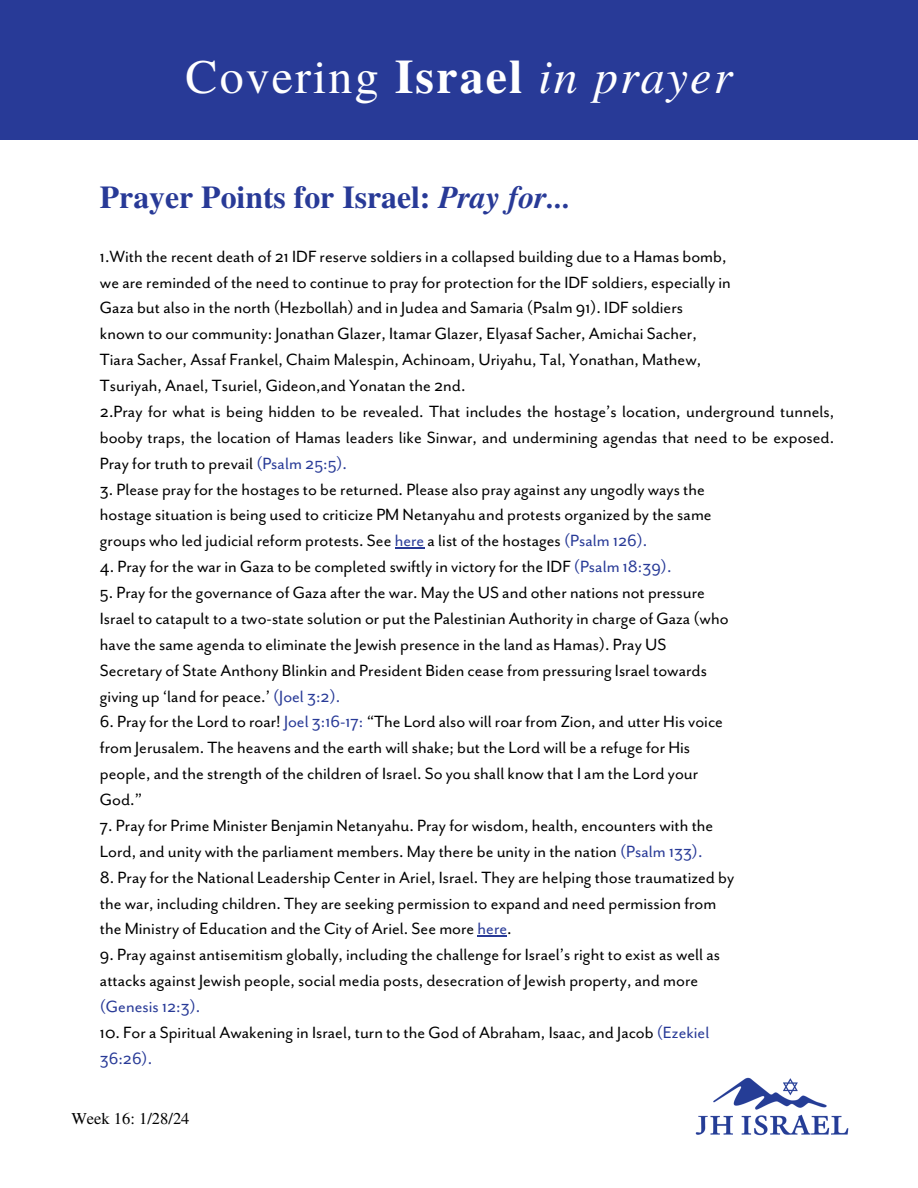
<style>
.page{position:relative;width:918px;height:1188px;background:#fff}
.page>*{position:absolute;margin:0;border:0;box-sizing:border-box;transform-origin:0 0}
.t1{font:48px "Te X Gyre Termes";letter-spacing:.045em;color:#fff}
.t2{font:700 31.8px "Te X Gyre Termes";color:#283a97}
.t3{font:18.75px/25.8px "Mr Eaves San OT";color:#000}
.t4{font:16.5px "Te X Gyre Termes";color:#000}
.s1{font-weight:700}
.s2{font-style:italic}
.s3{color:#283a97}
</style>
<div class="page">
<hr style="left:395px;top:547px;width:29px;height:2px;background:#283a97">
<svg style="left:478px;top:936px;width:29px;height:1px"></svg>
<div style="left:0;top:0;width:918px;height:139px;background:#283a97"></div>
<img style="left:695px;top:1077px;width:154px;height:59px">
<h3 class="t1" style="left:186px;top:43px;width:548px">Covering <span class="s1">Israel</span> <span class="s2">in prayer</span></h3>
<h1 class="t2" style="left:100px;top:172px;width:472px">Prayer Points for Israel: <span class="s2">Pray for...</span></h1>
<h2 class="t3" style="left:100px;top:243px;width:736px">1.With the recent death of 21 IDF reserve soldiers in a collapsed building due to a Hamas bomb,<br>we are reminded of the need to continue to pray for protection for the IDF soldiers, especially in<br>Gaza but also in the north (Hezbollah) and in Judea and Samaria (Psalm 91). IDF soldiers<br>known to our community: Jonathan Glazer, Itamar Glazer, Elyasaf Sacher, Amichai Sacher,<br>Tiara Sacher, Assaf Frankel, Chaim Malespin, Achinoam, Uriyahu, Tal, Yonathan, Mathew,<br>Tsuriyah, Anael, Tsuriel, Gideon,and Yonatan the 2nd.<br>2.Pray for what is being hidden to be revealed. That includes the hostage’s location, underground tunnels, booby traps, the location of Hamas leaders like Sinwar, and undermining agendas that need to be exposed.<br>Pray for truth to prevail <span class="s3">(Psalm 25:5).</span></h2>
<h2 class="t3" style="left:100px;top:476px;width:613px">3. Please pray for the hostages to be returned. Please also pray against any ungodly ways the hostage situation is being used to criticize PM Netanyahu and protests organized by the same groups who led judicial reform protests. See <span class="s3">here</span> a list of the hostages <span class="s3">(Psalm 126).</span></h2>
<h2 class="t3" style="left:100px;top:554px;width:573px">4. Pray for the war in Gaza to be completed swiftly in victory for the IDF <span class="s3">(Psalm 18:39).</span></h2>
<h2 class="t3" style="left:100px;top:580px;width:630px">5. Pray for the governance of Gaza after the war. May the US and other nations not pressure Israel to catapult to a two-state solution or put the Palestinian Authority in charge of Gaza (who have the same agenda to eliminate the Jewish presence in the land as Hamas). Pray US Secretary of State Anthony Blinkin and President Biden cease from pressuring Israel towards giving up ‘land for peace.’ <span class="s3">(Joel 3:2).</span></h2>
<h2 class="t3" style="left:100px;top:709px;width:625px">6. Pray for the Lord to roar! <span class="s3">Joel 3:16-17:</span> “The Lord also will roar from Zion, and utter His voice from Jerusalem. The heavens and the earth will shake; but the Lord will be a refuge for His people, and the strength of the children of Israel. So you shall know that I am the Lord your God.”</h2>
<h2 class="t3" style="left:100px;top:813px;width:615px">7. Pray for Prime Minister Benjamin Netanyahu. Pray for wisdom, health, encounters with the<br>Lord, and unity with the parliament members. May there be unity in the nation <span class="s3">(Psalm 133).</span></h2>
<h2 class="t3" style="left:100px;top:864px;width:636px">8. Pray for the National Leadership Center in Ariel, Israel. They are helping those traumatized by the war, including children. They are seeking permission to expand and need permission from the Ministry of Education and the City of Ariel. See more <span class="s3">here</span>.</h2>
<h2 class="t3" style="left:100px;top:942px;width:622px">9. Pray against antisemitism globally, including the challenge for Israel’s right to exist as well as attacks against Jewish people, social media posts, desecration of Jewish property, and more <span class="s3">(Genesis 12:3).</span></h2>
<h2 class="t3" style="left:100px;top:1020px;width:611px">10. For a Spiritual Awakening in Israel, turn to the God of Abraham, Isaac, and Jacob <span class="s3">(Ezekiel<br>36:26).</span></h2>
<p class="t4" style="left:71px;top:1106px;width:120px">Week 16: 1/28/24</p>
</div>
